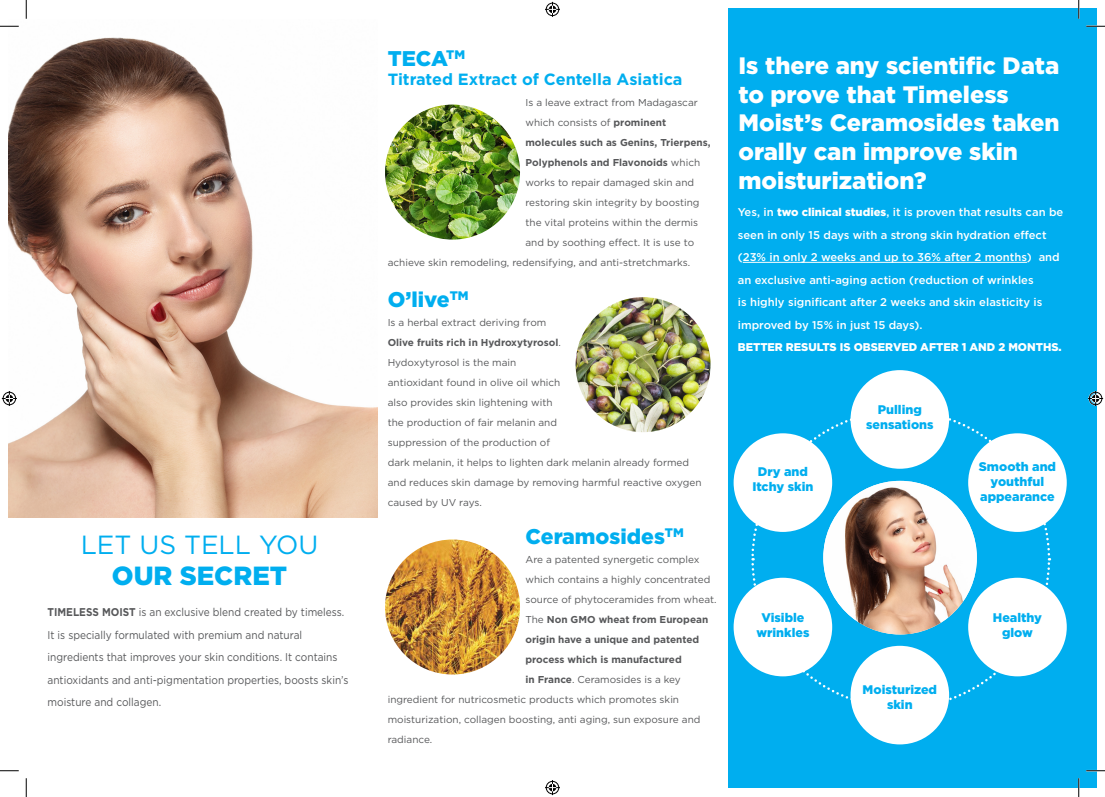
<style>
.page{position:relative;width:1105px;height:797px;background:#fff}
.page>*{position:absolute;margin:0;border:0;box-sizing:border-box;transform-origin:0 0}
.t1{font:26.25px "Gotham";color:#00aeef}
.t2{font:900 26.25px "Gotham";color:#00aeef}
.t3{font:900 23.75px/28.5px "Gotham";color:#fff}
.t4{font:900 21.25px "Gotham";color:#00aeef}
.t5{font:700 16.25px "Gotham";color:#00aeef}
.t6{font:900 12.5px/15px "Gotham";color:#00aeef;text-align:center}
.t7{font:500 11.25px/22.5px "Gotham";color:#fff}
.t8{font:11.25px/22.5px "Gotham";color:#57585a;scale:.9 1}
.t9{font:900 11.25px "Gotham";color:#fff}
.t10{font:10px/20px "Gotham";color:#57585a}
.t11{font:700 10px "Gotham";color:#57585a}
.s1{font-weight:700}
.s2{font-weight:400}
.s3{font-weight:900}
</style>
<div class="page">
<div style="left:728px;top:9px;width:368px;height:778px;background:#00aeef"></div>
<hr style="left:743px;top:262px;width:284px;height:1px;background:#fff">
<img style="left:382px;top:102px;width:141px;height:140px;border-radius:70px">
<div style="left:380px;top:99px;width:145px;height:146px;border:5px solid #fff;border-radius:50%"></div>
<svg style="left:750px;top:409px;width:301px;height:300px"></svg>
<div style="left:734px;top:433px;width:98px;height:99px;background:#fff;border-radius:50%"></div>
<div style="left:968px;top:433px;width:99px;height:99px;background:#fff;border-radius:50%"></div>
<div style="left:850px;top:370px;width:99px;height:99px;background:#fff;border-radius:50%"></div>
<div style="left:968px;top:577px;width:99px;height:99px;background:#fff;border-radius:50%"></div>
<div style="left:850px;top:645px;width:99px;height:99px;background:#fff;border-radius:50%"></div>
<div style="left:734px;top:577px;width:98px;height:99px;background:#fff;border-radius:50%"></div>
<img style="left:823px;top:481px;width:154px;height:153px;border-radius:77px">
<img style="left:9px;top:37px;width:368px;height:480px">
<img style="left:573px;top:294px;width:140px;height:141px;border-radius:70px">
<div style="left:570px;top:292px;width:146px;height:145px;border:5px solid #fff;border-radius:50%"></div>
<img style="left:382px;top:536px;width:141px;height:141px;border-radius:70px">
<div style="left:380px;top:534px;width:145px;height:146px;border:5px solid #fff;border-radius:50%"></div>
<svg style="left:0;top:25px;width:19px;height:2px"></svg>
<svg style="left:1086px;top:25px;width:19px;height:2px"></svg>
<svg style="left:0;top:770px;width:19px;height:1px"></svg>
<svg style="left:1086px;top:770px;width:19px;height:1px"></svg>
<svg style="left:25px;top:0;width:2px;height:19px"></svg>
<svg style="left:25px;top:778px;width:2px;height:19px"></svg>
<svg style="left:1078px;top:0;width:1px;height:19px"></svg>
<svg style="left:1078px;top:778px;width:1px;height:19px"></svg>
<svg style="left:545px;top:2px;width:15px;height:15px"></svg>
<svg style="left:545px;top:780px;width:15px;height:15px"></svg>
<svg style="left:2px;top:391px;width:15px;height:15px"></svg>
<svg style="left:1088px;top:391px;width:15px;height:15px"></svg>
<p class="t1" style="left:81px;top:528px;width:239px">LET US TELL YOU</p>
<p class="t2" style="left:112px;top:558px;width:177px">OUR SECRET</p>
<p class="t8" style="left:48px;top:600px;width:336px"><span class="s1">TIMELESS MOIST</span> is an exclusive blend created by timeless.<br>It is specially formulated with premium and natural ingredients that improves your skin conditions. It contains antioxidants and anti-pigmentation properties, boosts skin’s moisture and collagen.</p>
<p class="t4" style="left:388px;top:44px;width:79px">TECA<sup>TM</sup></p>
<p class="t5" style="left:388px;top:69px;width:296px">Titrated Extract of Centella Asiatica</p>
<p class="t10" style="left:525px;top:92px;width:174px">Is a leave extract from Madagascar</p>
<p class="t10" style="left:525px;top:112px;width:142px">which consists of <span class="s1">prominent</span></p>
<p class="t11" style="left:525px;top:136px;width:187px">molecules such as Genins, Trierpens,</p>
<p class="t11" style="left:525px;top:156px;width:176px">Polyphenols and Flavonoids <span class="s2">which</span></p>
<p class="t10" style="left:525px;top:172px;width:170px">works to repair damaged skin and</p>
<p class="t10" style="left:525px;top:192px;width:175px">restoring skin integrity by boosting</p>
<p class="t10" style="left:525px;top:212px;width:174px">the vital proteins within the dermis</p>
<p class="t10" style="left:525px;top:232px;width:170px">and by soothing effect. It is use to</p>
<p class="t10" style="left:388px;top:252px;width:304px">achieve skin remodeling, redensifying, and anti-stretchmarks.</p>
<p class="t4" style="left:388px;top:285px;width:82px">O’live<sup>TM</sup></p>
<p class="t10" style="left:388px;top:312px;width:315px">Is a herbal extract deriving from<br><span class="s1">Olive fruits rich in Hydroxytyrosol</span>.<br>Hydoxytyrosol is the main<br>antioxidant found in olive oil which<br>also provides skin lightening with<br>the production of fair melanin and<br>suppression of the production of<br>dark melanin, it helps to lighten dark melanin already formed and reduces skin damage by removing harmful reactive oxygen caused by UV rays.</p>
<p class="t4" style="left:525px;top:521px;width:160px">Ceramosides<sup>TM</sup></p>
<p class="t10" style="left:525px;top:549px;width:175px">Are a patented synergetic complex</p>
<p class="t10" style="left:525px;top:569px;width:186px">which contains a highly concentrated</p>
<p class="t10" style="left:525px;top:589px;width:193px">source of phytoceramides from wheat.</p>
<p class="t11" style="left:525px;top:612px;width:184px"><span class="s2">The</span> Non GMO wheat from European</p>
<p class="t11" style="left:525px;top:632px;width:175px">origin have a unique and patented</p>
<p class="t11" style="left:525px;top:652px;width:158px">process which is manufactured</p>
<p class="t10" style="left:525px;top:669px;width:157px"><span class="s1">in France</span>. Ceramosides is a key</p>
<p class="t10" style="left:388px;top:689px;width:293px">ingredient for nutricosmetic products which promotes skin</p>
<p class="t10" style="left:388px;top:709px;width:314px">moisturization, collagen boosting, anti aging, sun exposure and</p>
<p class="t10" style="left:388px;top:729px;width:46px">radiance.</p>
<p class="t3" style="left:738px;top:52px;width:323px">Is there any scientific Data to prove that Timeless<br>Moist’s Ceramosides taken orally can improve skin moisturization?</p>
<p class="t7" style="left:738px;top:201px;width:327px">Yes, in <span class="s3">two clinical studies</span>, it is proven that results can be seen in only 15 days with a strong skin hydration effect (23% in only 2 weeks and up to 36% after 2 months) and an exclusive anti-aging action (reduction of wrinkles<br>is highly significant after 2 weeks and skin elasticity is improved by 15% in just 15 days).</p>
<p class="t9" style="left:738px;top:339px;width:325px">BETTER RESULTS IS OBSERVED AFTER 1 AND 2 MONTHS.</p>
<p class="t6" style="left:758px;top:464px;width:52px">Dry and</p>
<p class="t6" style="left:752px;top:479px;width:63px">Itchy skin</p>
<p class="t6" style="left:761px;top:610px;width:45px">Visible</p>
<p class="t6" style="left:756px;top:625px;width:55px">wrinkles</p>
<p class="t6" style="left:866px;top:402px;width:69px">Pulling sensations</p>
<p class="t6" style="left:979px;top:459px;width:79px">Smooth and youthful appearance</p>
<p class="t6" style="left:863px;top:681px;width:76px">Moisturized</p>
<p class="t6" style="left:887px;top:696px;width:27px">skin</p>
<p class="t6" style="left:993px;top:610px;width:51px">Healthy</p>
<p class="t6" style="left:1002px;top:625px;width:32px">glow</p>
</div>
